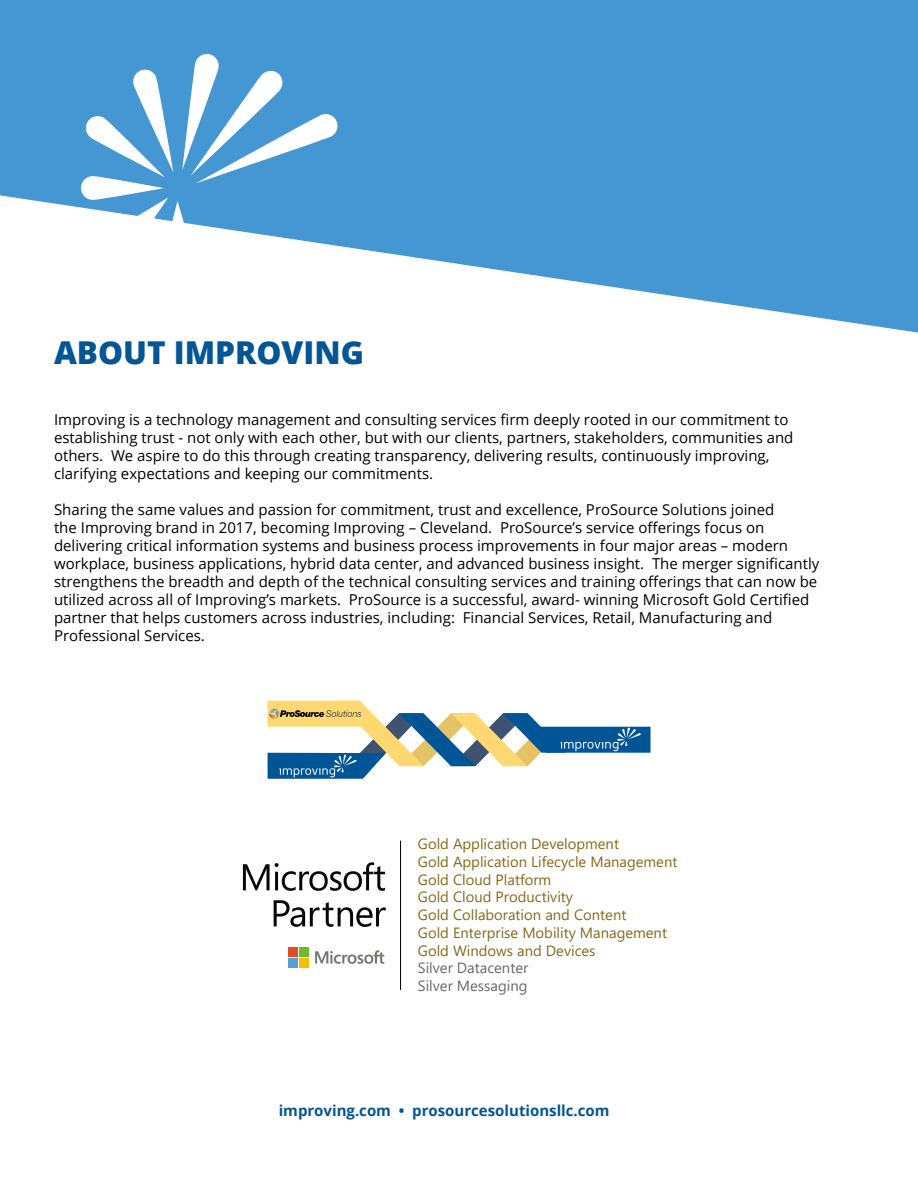
<style>
.page{position:relative;width:918px;height:1188px;background:#fff}
.page>*{position:absolute;margin:0;border:0;box-sizing:border-box;transform-origin:0 0}
.t1{font:800 31.5px "Open Sans";color:#035595}
.t2{font:15px/18px "Open Sans";color:#000}
.t3{font:700 15px "Open Sans";color:#045594}
.t4{font:14.85px/17.7px "Segoe UI";color:#856a1a}
.t5{font:14.85px/17.7px "Segoe UI";color:#696969}
</style>
<div class="page">
<svg style="left:0;top:0;width:918px;height:333px;fill:#4597d3"></svg>
<svg style="left:243px;top:862px;width:142px;height:29px"></svg>
<svg style="left:274px;top:900px;width:112px;height:27px"></svg>
<svg style="left:315px;top:950px;width:69px;height:14px"></svg>
<div style="left:289px;top:947px;width:9px;height:10px;background:#e34c22"></div>
<div style="left:299px;top:947px;width:10px;height:10px;background:#6dbb29"></div>
<div style="left:289px;top:958px;width:9px;height:10px;background:#599dd5"></div>
<div style="left:299px;top:958px;width:10px;height:10px;background:#f3bf00"></div>
<hr style="left:400px;top:841px;width:1px;height:149px;background:#000">
<svg style="left:267px;top:701px;width:384px;height:78px"></svg>
<svg style="left:84px;top:68px;width:89px;height:109px"></svg>
<svg style="left:81px;top:176px;width:83px;height:24px"></svg>
<svg style="left:112px;top:198px;width:56px;height:53px"></svg>
<svg style="left:167px;top:201px;width:23px;height:57px"></svg>
<svg style="left:182px;top:54px;width:156px;height:129px"></svg>
<h1 class="t1" style="left:54px;top:329px;width:312px">ABOUT IMPROVING</h1>
<p class="t2" style="left:54px;top:410px;width:741px">Improving is a technology management and consulting services firm deeply rooted in our commitment to establishing trust - not only with each other, but with our clients, partners, stakeholders, communities and others. We aspire to do this through creating transparency, delivering results, continuously improving, clarifying expectations and keeping our commitments.</p>
<p class="t2" style="left:54px;top:500px;width:767px">Sharing the same values and passion for commitment, trust and excellence, ProSource Solutions joined<br>the Improving brand in 2017, becoming Improving – Cleveland. ProSource’s service offerings focus on delivering critical information systems and business process improvements in four major areas – modern workplace, business applications, hybrid data center, and advanced business insight. The merger significantly strengthens the breadth and depth of the technical consulting services and training offerings that can now be utilized across all of Improving’s markets. ProSource is a successful, award- winning Microsoft Gold Certified partner that helps customers across industries, including: Financial Services, Retail, Manufacturing and Professional Services.</p>
<p class="t4" style="left:418px;top:834px;width:261px">Gold Application Development<br>Gold Application Lifecycle Management<br>Gold Cloud Platform<br>Gold Cloud Productivity<br>Gold Collaboration and Content<br>Gold Enterprise Mobility Management<br>Gold Windows and Devices</p>
<p class="t5" style="left:418px;top:958px;width:112px">Silver Datacenter<br>Silver Messaging</p>
<p class="t3" style="left:279px;top:1100px;width:332px">improving.com • prosourcesolutionsllc.com</p>
</div>
